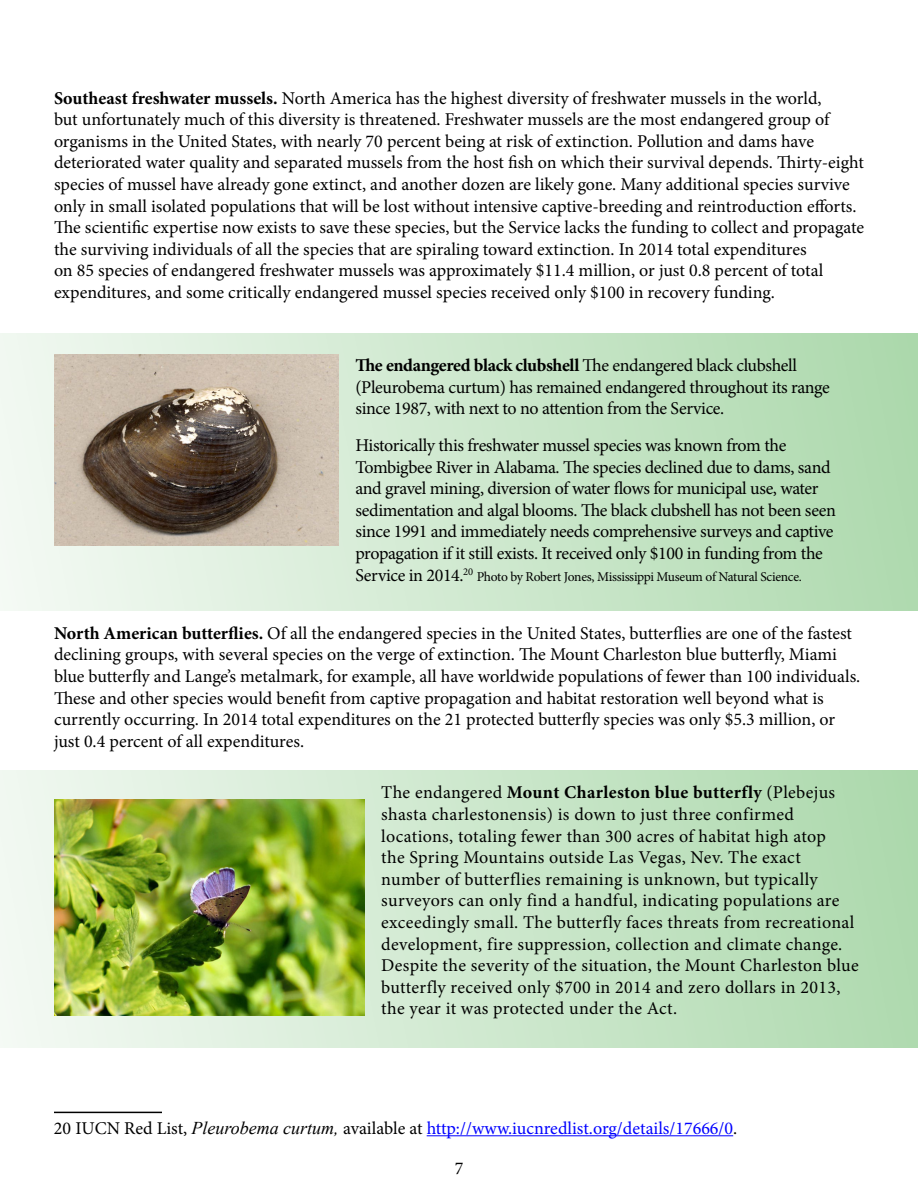
<style>
.page{position:relative;width:918px;height:1188px;background:#fff}
.page>*{position:absolute;margin:0;border:0;box-sizing:border-box;transform-origin:0 0}
.t1{font:18px/21.6px "Minion Pro";color:#000}
.t2{font:18px/21.6px "Minion Pro";letter-spacing:.02em;color:#000}
.t3{font:18px/21.6px "Minion Pro";letter-spacing:-.02em;color:#000}
.t4{font:18px "Minion Pro";color:#00f}
.t5{font:13.5px "Minion Pro";letter-spacing:-.025em;color:#000}
.s1{font-weight:700}
.s2{font-size:18px}
.s3{color:#000}
.s4{font-family:"Times New Roman";font-style:italic;color:#000}
</style>
<div class="page">
<div style="left:0;top:771px;width:918px;height:277px;background:linear-gradient(to right,#f3f9f3,#add9ad)"></div>
<div style="left:0;top:333px;width:918px;height:277px;background:linear-gradient(to right,#f3f8f2,#add9ad)"></div>
<hr style="left:54px;top:1112px;width:108px;height:1px;background:#000">
<hr style="left:427px;top:1135px;width:306px;height:1px;background:#00f">
<img style="left:54px;top:354px;width:285px;height:191px">
<img style="left:54px;top:799px;width:311px;height:217px">
<p class="t1" style="left:54px;top:87px;width:812px"><span class="s1">Southeast freshwater mussels.</span> North America has the highest diversity of freshwater mussels in the world,<br>but unfortunately much of this diversity is threatened. Freshwater mussels are the most endangered group of organisms in the United States, with nearly 70 percent being at risk of extinction. Pollution and dams have deteriorated water quality and separated mussels from the host fish on which their survival depends. Thirty-eight species of mussel have already gone extinct, and another dozen are likely gone. Many additional species survive only in small isolated populations that will be lost without intensive captive-breeding and reintroduction efforts.<br>The scientific expertise now exists to save these species, but the Service lacks the funding to collect and propagate the surviving individuals of all the species that are spiraling toward extinction. In 2014 total expenditures<br>on 85 species of endangered freshwater mussels was approximately $11.4 million, or just 0.8 percent of total expenditures, and some critically endangered mussel species received only $100 in recovery funding.</p>
<p class="t3" style="left:355px;top:355px;width:476px"><span class="s1">The endangered black clubshell</span> The endangered black clubshell (Pleurobema curtum) has remained endangered throughout its range since 1987, with next to no attention from the Service.</p>
<p class="t3" style="left:355px;top:435px;width:482px">Historically this freshwater mussel species was known from the Tombigbee River in Alabama. The species declined due to dams, sand and gravel mining, diversion of water flows for municipal use, water sedimentation and algal blooms. The black clubshell has not been seen since 1991 and immediately needs comprehensive surveys and captive propagation if it still exists. It received only $100 in funding from the</p>
<p class="t5" style="left:355px;top:567px;width:448px"><span class="s2">Service in 2014.</span><sup>20</sup> Photo by Robert Jones, Mississippi Museum of Natural Science.</p>
<p class="t1" style="left:54px;top:622px;width:808px"><span class="s1">North American butterflies.</span> Of all the endangered species in the United States, butterflies are one of the fastest declining groups, with several species on the verge of extinction. The Mount Charleston blue butterfly, Miami blue butterfly and Lange’s metalmark, for example, all have worldwide populations of fewer than 100 individuals.<br>These and other species would benefit from captive propagation and habitat restoration well beyond what is currently occurring. In 2014 total expenditures on the 21 protected butterfly species was only $5.3 million, or just 0.4 percent of all expenditures.</p>
<p class="t2" style="left:381px;top:782px;width:479px">The endangered <span class="s1">Mount Charleston blue butterfly</span> (Plebejus shasta charlestonensis) is down to just three confirmed locations, totaling fewer than 300 acres of habitat high atop<br>the Spring Mountains outside Las Vegas, Nev. The exact number of butterflies remaining is unknown, but typically surveyors can only find a handful, indicating populations are exceedingly small. The butterfly faces threats from recreational development, fire suppression, collection and climate change.<br>Despite the severity of the situation, the Mount Charleston blue butterfly received only $700 in 2014 and zero dollars in 2013, the year it was protected under the Act.</p>
<p class="t4" style="left:54px;top:1116px;width:685px"><span class="s3">20 IUCN Red List,</span> <span class="s4">Pleurobema curtum,</span> <span class="s3">available at</span> http://www.iucnredlist.org/details/17666/0<span class="s3">.</span></p>
<p class="t1" style="left:455px;top:1158px;width:10px">7</p>
</div>
